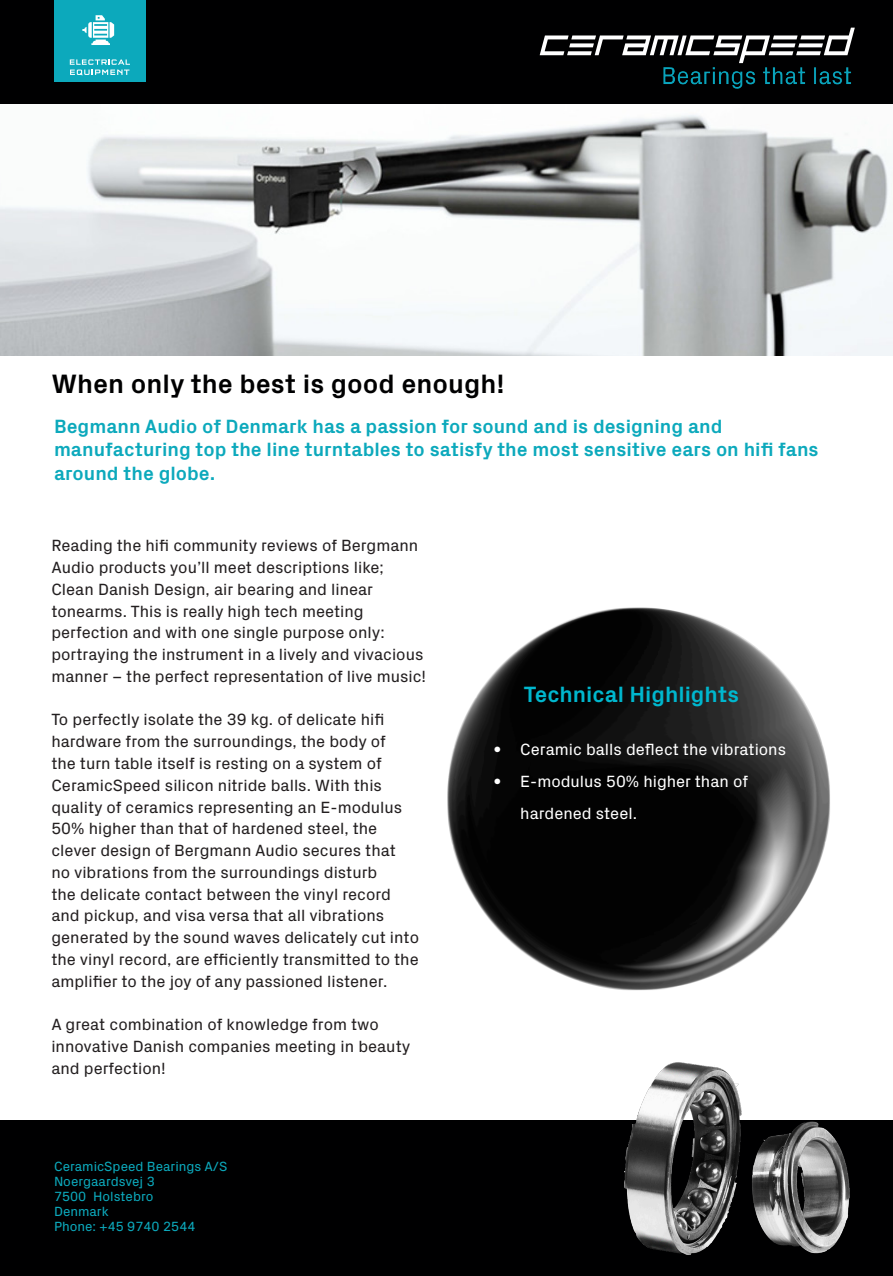
<style>
.page{position:relative;width:893px;height:1276px;background:#fff}
.page>*{position:absolute;margin:0;border:0;box-sizing:border-box;transform-origin:0 0}
.t1{font:700 27px "Px Grotesk";color:#000001}
.t2{font:700 22.5px "Px Grotesk";color:#00b7ce}
.t3{font:700 19.5px/23.4px "Px Grotesk";color:#0ca9bc}
.t4{font:16.5px/21.8px "Px Grotesk";color:#231f20}
.t5{font:16.5px/31.5px "Px Grotesk";color:#fff}
.t6{font:13.5px "Px Grotesk";color:#0ca9bc}
</style>
<div class="page">
<div style="left:0;top:1120px;width:893px;height:156px;background:#000001"></div>
<div style="left:0;top:0;width:893px;height:106px;background:#000001"></div>
<img style="left:447px;top:607px;width:383px;height:384px">
<svg style="left:540px;top:28px;width:315px;height:35px"></svg>
<img style="left:663px;top:63px;width:188px;height:26px">
<img style="left:624px;top:1062px;width:226px;height:193px">
<img style="left:0;top:104px;width:893px;height:251px">
<div style="left:54px;top:1px;width:91px;height:80px;background:#0ca9bc"></div>
<svg style="left:82px;top:15px;width:32px;height:30px"></svg>
<svg style="left:70px;top:59px;width:60px;height:17px"></svg>
<p class="t1" style="left:51px;top:364px;width:455px">When only the best is good enough!</p>
<p class="t3" style="left:54px;top:413px;width:766px">Begmann Audio of Denmark has a passion for sound and is designing and manufacturing top the line turntables to satisfy the most sensitive ears on hifi fans around the globe.</p>
<p class="t4" style="left:51px;top:534px;width:376px">Reading the hifi community reviews of Bergmann Audio products you’ll meet descriptions like; Clean Danish Design, air bearing and linear tonearms. This is really high tech meeting perfection and with one single purpose only: portraying the instrument in a lively and vivacious manner – the perfect representation of live music!</p>
<p class="t4" style="left:51px;top:708px;width:369px">To perfectly isolate the 39 kg. of delicate hifi hardware from the surroundings, the body of<br>the turn table itself is resting on a system of CeramicSpeed silicon nitride balls. With this quality of ceramics representing an E-modulus 50% higher than that of hardened steel, the clever design of Bergmann Audio secures that<br>no vibrations from the surroundings disturb<br>the delicate contact between the vinyl record and pickup, and visa versa that all vibrations generated by the sound waves delicately cut into the vinyl record, are efficiently transmitted to the amplifier to the joy of any passioned listener.</p>
<p class="t4" style="left:51px;top:1012px;width:360px">A great combination of knowledge from two innovative Danish companies meeting in beauty and perfection!</p>
<p class="t6" style="left:54px;top:1156px;width:175px">CeramicSpeed Bearings A/S</p>
<p class="t6" style="left:54px;top:1171px;width:102px">Noergaardsvej 3</p>
<p class="t6" style="left:54px;top:1186px;width:101px">7500 Holstebro</p>
<p class="t6" style="left:54px;top:1201px;width:56px">Denmark</p>
<p class="t6" style="left:54px;top:1216px;width:143px">Phone: +45 9740 2544</p>
<p class="t2" style="left:524px;top:678px;width:217px">Technical Highlights</p>
<p class="t5" style="left:493px;top:733px;width:294px">• Ceramic balls deflect the vibrations</p>
<p class="t5" style="left:520px;top:764px;width:229px;text-indent:-27px">• E-modulus 50% higher than of hardened steel.</p>
</div>
